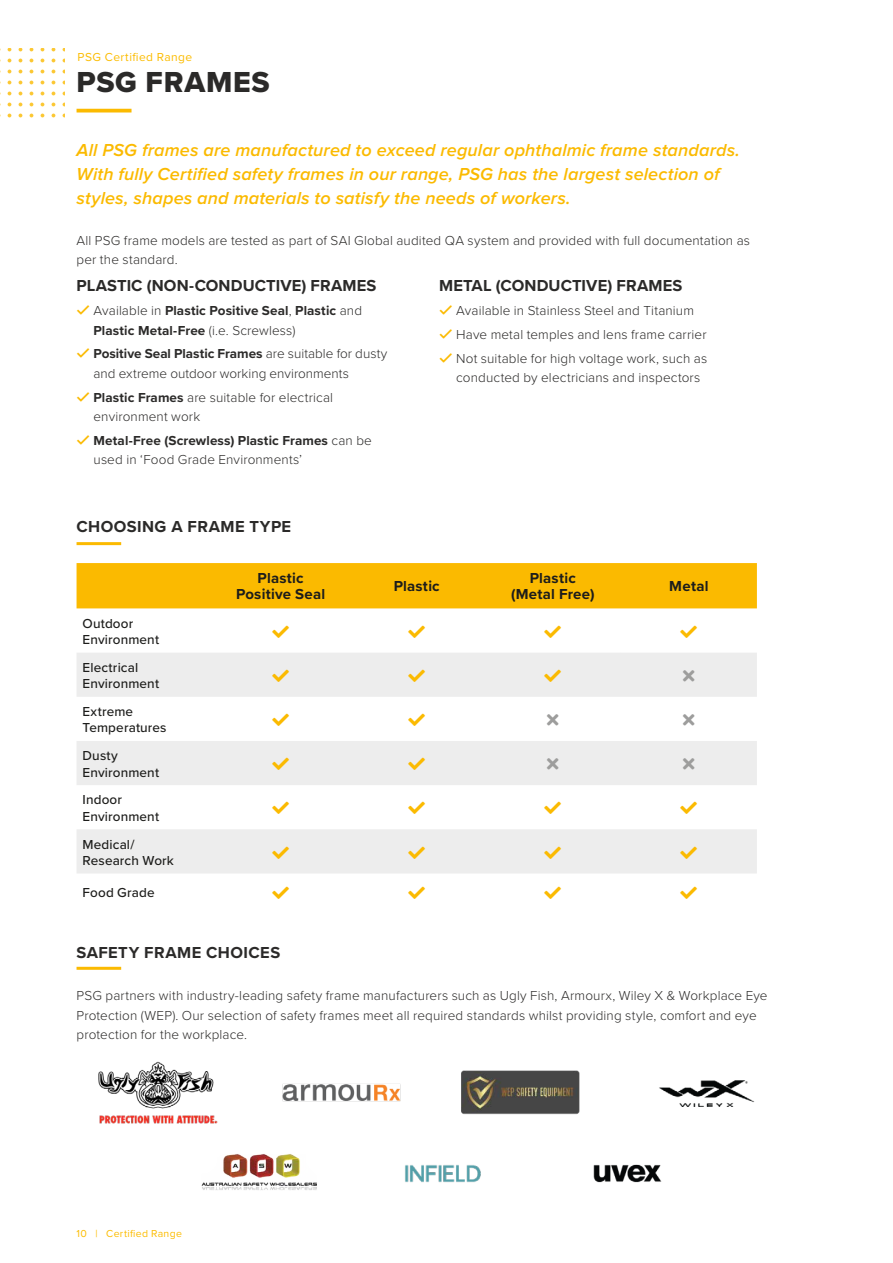
<style>
.page{position:relative;width:893px;height:1263px;background:#fff}
.page>*{position:absolute;margin:0;border:0;box-sizing:border-box;transform-origin:0 0}
.t1{font:30px "Proxima Nova Extrabld";letter-spacing:.02em;color:#2b2a29}
.t2{font:italic 600 18px/24px "Proxima Nova";letter-spacing:.005em;color:#fbba00}
.t3{font:700 16.5px "Proxima Nova";letter-spacing:.01em;color:#2b2a29}
.t4{font:700 16.5px "Proxima Nova";letter-spacing:.03em;color:#2b2a29}
.t5{font:700 15px/16.5px "Proxima Nova";letter-spacing:.015em;color:#1d1d1b;text-align:center}
.t6{font:300 13.5px/19.5px "Proxima Nova";letter-spacing:.01em;color:#2b2a29}
.t7{font:700 13.5px/19.5px "Proxima Nova";letter-spacing:.01em;color:#2b2a29}
.t8{font:500 13.5px/16.5px "Proxima Nova";letter-spacing:.01em;color:#1d1d1b}
.t9{font:12px "Proxima Nova";letter-spacing:.035em;color:#fcbc00}
.t10{font:10.5px "Proxima Nova";letter-spacing:.03em;color:#fcbc00}
.s1{font-weight:300}
.s2{font-weight:700}
</style>
<div class="page">
<svg style="left:0;top:49px;width:65px;height:69px"></svg>
<div style="left:77px;top:563px;width:680px;height:45px;background:#fbba00"></div>
<svg style="left:77px;top:653px;width:680px;height:220px;fill:#ededed"></svg>
<hr style="left:77px;top:542px;width:44px;height:3px;background:#fbba00">
<hr style="left:77px;top:967px;width:44px;height:3px;background:#fbba00">
<hr style="left:77px;top:109px;width:55px;height:3px;background:#fbba00">
<img style="left:201px;top:1154px;width:116px;height:36px">
<img style="left:405px;top:1165px;width:76px;height:17px">
<img style="left:593px;top:1164px;width:69px;height:19px">
<img style="left:461px;top:1070px;width:119px;height:45px">
<img style="left:659px;top:1080px;width:96px;height:27px">
<img style="left:282px;top:1083px;width:119px;height:19px">
<img style="left:98px;top:1061px;width:119px;height:63px">
<svg style="left:272px;top:669px;width:17px;height:13px"></svg>
<svg style="left:408px;top:669px;width:17px;height:13px"></svg>
<svg style="left:544px;top:669px;width:17px;height:13px"></svg>
<svg style="left:272px;top:714px;width:17px;height:12px"></svg>
<svg style="left:408px;top:714px;width:17px;height:12px"></svg>
<svg style="left:272px;top:758px;width:17px;height:12px"></svg>
<svg style="left:408px;top:758px;width:17px;height:12px"></svg>
<svg style="left:272px;top:802px;width:17px;height:12px"></svg>
<svg style="left:408px;top:802px;width:17px;height:12px"></svg>
<svg style="left:544px;top:802px;width:17px;height:12px"></svg>
<svg style="left:681px;top:802px;width:16px;height:12px"></svg>
<svg style="left:272px;top:846px;width:17px;height:12px"></svg>
<svg style="left:408px;top:846px;width:17px;height:12px"></svg>
<svg style="left:544px;top:846px;width:17px;height:12px"></svg>
<svg style="left:681px;top:846px;width:16px;height:12px"></svg>
<svg style="left:683px;top:670px;width:11px;height:11px"></svg>
<svg style="left:547px;top:714px;width:11px;height:11px"></svg>
<svg style="left:683px;top:714px;width:11px;height:11px"></svg>
<svg style="left:547px;top:758px;width:11px;height:12px"></svg>
<svg style="left:683px;top:758px;width:11px;height:12px"></svg>
<p class="t9" style="left:78px;top:48px;width:116px">PSG Certified Range</p>
<h1 class="t1" style="left:77px;top:59px;width:195px">PSG FRAMES</h1>
<h2 class="t2" style="left:77px;top:138px;width:665px">All PSG frames are manufactured to exceed regular ophthalmic frame standards.<br>With fully Certified safety frames in our range, PSG has the largest selection of styles, shapes and materials to satisfy the needs of workers.</h2>
<p class="t6" style="left:77px;top:230px;width:675px">All PSG frame models are tested as part of SAI Global audited QA system and provided with full documentation as per the standard.</p>
<p class="t3" style="left:77px;top:274px;width:301px">PLASTIC (NON-CONDUCTIVE) FRAMES</p>
<p class="t7" style="left:94px;top:301px;width:270px"><span class="s1">Available in</span> Plastic Positive Seal<span class="s1">,</span> Plastic <span class="s1">and<br></span>Plastic Metal-Free <span class="s1">(i.e. Screwless)</span></p>
<p class="t6" style="left:94px;top:343px;width:295px"><span class="s2">Positive Seal Plastic Frames</span> are suitable for dusty and extreme outdoor working environments</p>
<p class="t6" style="left:94px;top:387px;width:241px"><span class="s2">Plastic Frames</span> are suitable for electrical environment work</p>
<p class="t7" style="left:94px;top:430px;width:280px">Metal-Free (Screwless) Plastic Frames <span class="s1">can be used in ‘Food Grade Environments’</span></p>
<p class="t3" style="left:439px;top:274px;width:245px">METAL (CONDUCTIVE) FRAMES</p>
<p class="t6" style="left:456px;top:298px;width:252px;line-height:23.7px">Available in Stainless Steel and Titanium<br>Have metal temples and lens frame carrier<br>Not suitable for high voltage work, such as</p>
<p class="t6" style="left:456px;top:367px;width:246px">conducted by electricians and inspectors</p>
<p class="t3" style="left:77px;top:514px;width:216px">CHOOSING A FRAME TYPE</p>
<p class="t8" style="left:83px;top:614px;width:78px">Outdoor<br>Environment</p>
<p class="t8" style="left:83px;top:658px;width:78px">Electrical<br>Environment</p>
<p class="t8" style="left:83px;top:703px;width:85px">Extreme<br>Temperatures</p>
<p class="t8" style="left:83px;top:747px;width:78px">Dusty<br>Environment</p>
<p class="t8" style="left:83px;top:791px;width:78px">Indoor<br>Environment</p>
<p class="t8" style="left:83px;top:835px;width:93px">Medical/<br>Research Work</p>
<p class="t8" style="left:83px;top:883px;width:74px">Food Grade</p>
<p class="t5" style="left:236px;top:569px;width:91px">Plastic<br>Positive Seal</p>
<p class="t5" style="left:394px;top:577px;width:48px">Plastic</p>
<p class="t5" style="left:511px;top:569px;width:85px">Plastic (Metal Free)</p>
<p class="t5" style="left:669px;top:577px;width:41px">Metal</p>
<p class="t4" style="left:77px;top:940px;width:205px">SAFETY FRAME CHOICES</p>
<p class="t6" style="left:77px;top:985px;width:693px">PSG partners with industry-leading safety frame manufacturers such as Ugly Fish, Armourx, Wiley X &amp; Workplace Eye<br>Protection (WEP). Our selection of safety frames meet all required standards whilst providing style, comfort and eye protection for the workplace.</p>
<p class="t10" style="left:77px;top:1226px;width:107px">10 | Certified Range</p>
</div>
